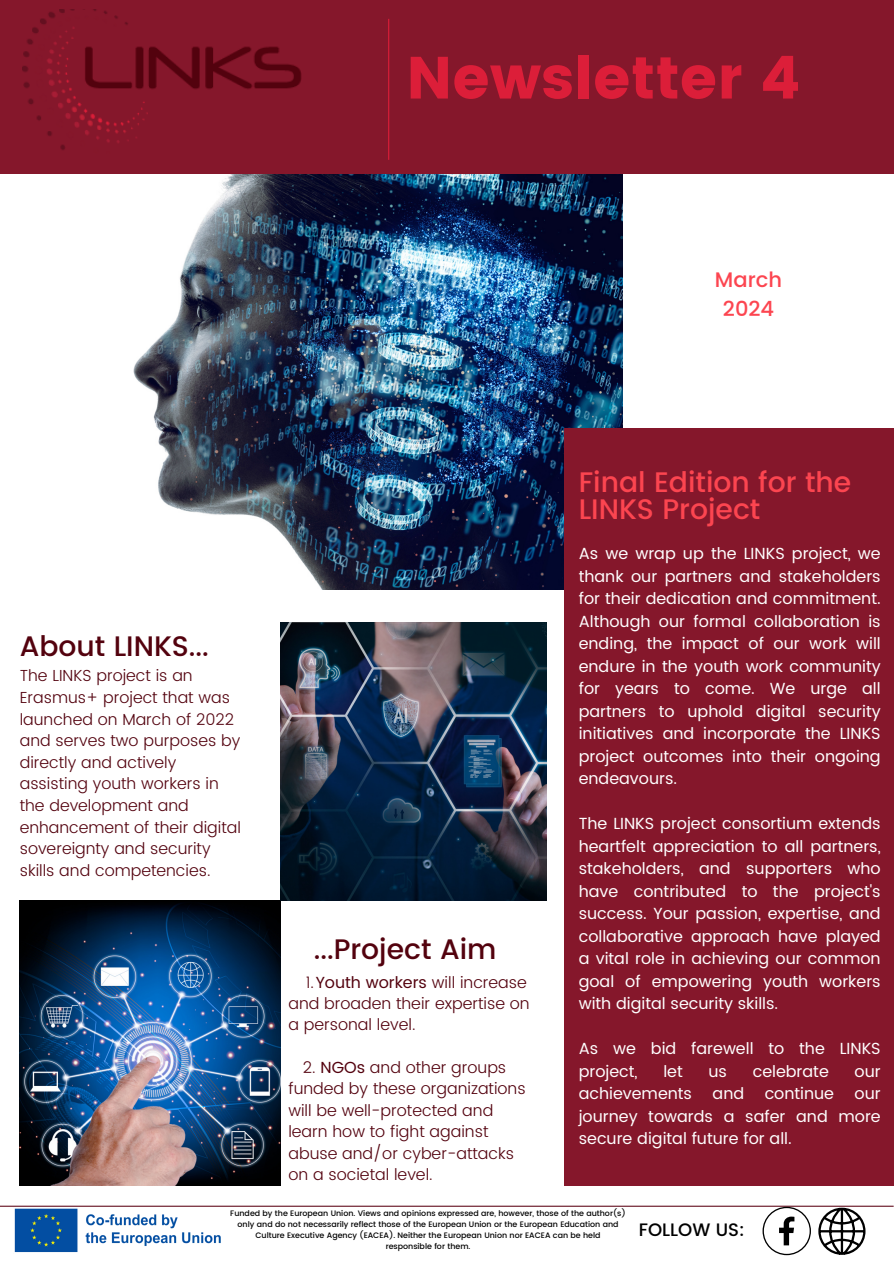
<style>
.page{position:relative;width:894px;height:1264px;background:#fff}
.page>*{position:absolute;margin:0;border:0;box-sizing:border-box;transform-origin:0 0}
.t1{font:59.25px "Poppins";color:#dc1e39}
.t2{font:500 28.2px/27px "Poppins";color:#fc4550}
.t3{font:500 28.2px "Poppins";color:#53020e}
.t4{font:500 21px/29.2px "Poppins";color:#fc4550;text-align:center}
.t5{font:500 18px "Poppins";color:#000}
.t6{font:16.05px/22.5px "Poppins";color:#fff;text-align:justify}
.t7{font:300 16.05px/21.6px "Poppins";color:#53020e}
.t8{font:500 7.95px "Poppins";color:#000}
.s1{font-weight:400}
</style>
<div class="page">
<img style="left:20px;top:900px;width:261px;height:285px">
<img style="left:281px;top:622px;width:265px;height:278px">
<img style="left:133px;top:174px;width:489px;height:415px">
<div style="left:0;top:0;width:893px;height:174px;background:#85172b"></div>
<div style="left:563px;top:428px;width:330px;height:757px;background:#85172b"></div>
<hr style="left:388px;top:19px;width:1px;height:141px;background:#dc1e39">
<hr style="left:0;top:1205px;width:893px;height:1px;background:#641020">
<img style="left:22px;top:9px;width:280px;height:141px">
<img style="left:12px;top:1206px;width:224px;height:47px">
<svg style="left:762px;top:1206px;width:48px;height:49px"></svg>
<svg style="left:818px;top:1207px;width:47px;height:47px"></svg>
<h3 class="t1" style="left:406px;top:43px;width:395px">Newsletter 4</h3>
<h2 class="t4" style="left:714px;top:265px;width:69px">March<br>2024</h2>
<h2 class="t3" style="left:20px;top:629px;width:190px">About LINKS...</h2>
<h4 class="t7" style="left:20px;top:665px;width:223px">The LINKS project is an<br>Erasmus+ project that was launched on March of 2022 and serves two purposes by directly and actively assisting youth workers in the development and enhancement of their digital sovereignty and security skills and competencies.</h4>
<h5 class="t3" style="left:314px;top:932px;width:184px">...Project Aim</h5>
<h2 class="t7" style="left:306px;top:971px;width:222px">1.<span class="s1">Youth workers</span> will increase</h2>
<h5 class="t7" style="left:288px;top:992px;width:243px">and broaden their expertise on a personal level.</h5>
<h5 class="t7" style="left:288px;top:1056px;width:239px;text-indent:14px">2. <span class="s1">NGOs</span> and other groups funded by these organizations will be well-protected and learn how to fight against abuse and/or cyber-attacks on a societal level.</h5>
<h5 class="t2" style="left:578px;top:469px;width:274px">Final Edition for the<br>LINKS Project</h5>
<h5 class="t6" style="left:578px;top:542px;width:303px">As we wrap up the LINKS project, we thank our partners and stakeholders for their dedication and commitment.<br>Although our formal collaboration is ending, the impact of our work will endure in the youth work community for years to come. We urge all partners to uphold digital security initiatives and incorporate the LINKS project outcomes into their ongoing endeavours.</h5>
<h5 class="t6" style="left:578px;top:812px;width:303px">The LINKS project consortium extends heartfelt appreciation to all partners, stakeholders, and supporters who have contributed to the project's success. Your passion, expertise, and collaborative approach have played a vital role in achieving our common goal of empowering youth workers with digital security skills.</h5>
<p class="t6" style="left:578px;top:1037px;width:303px">As we bid farewell to the LINKS project,</p>
<p class="t6" style="left:663px;top:1059px;width:21px">let</p>
<p class="t6" style="left:708px;top:1059px;width:20px">us</p>
<p class="t6" style="left:752px;top:1059px;width:78px">celebrate</p>
<p class="t6" style="left:854px;top:1059px;width:28px">our</p>
<p class="t6" style="left:578px;top:1082px;width:115px">achievements</p>
<p class="t6" style="left:712px;top:1082px;width:33px">and</p>
<p class="t6" style="left:764px;top:1082px;width:71px">continue</p>
<p class="t6" style="left:578px;top:1082px;width:303px;text-indent:276px">our journey towards a safer and more secure digital future for all.</p>
<p class="t8" style="left:230px;top:1208px;width:397px">Funded by the European Union. Views and opinions expressed are, however, those of the author(s)</p>
<p class="t8" style="left:237px;top:1219px;width:382px">only and do not necessarily reflect those of the European Union or the European Education and</p>
<p class="t8" style="left:255px;top:1230px;width:346px">Culture Executive Agency (EACEA). Neither the European Union nor EACEA can be held</p>
<p class="t8" style="left:385px;top:1241px;width:86px">responsible for them.</p>
<p class="t5" style="left:638px;top:1218px;width:107px">FOLLOW US:</p>
</div>
